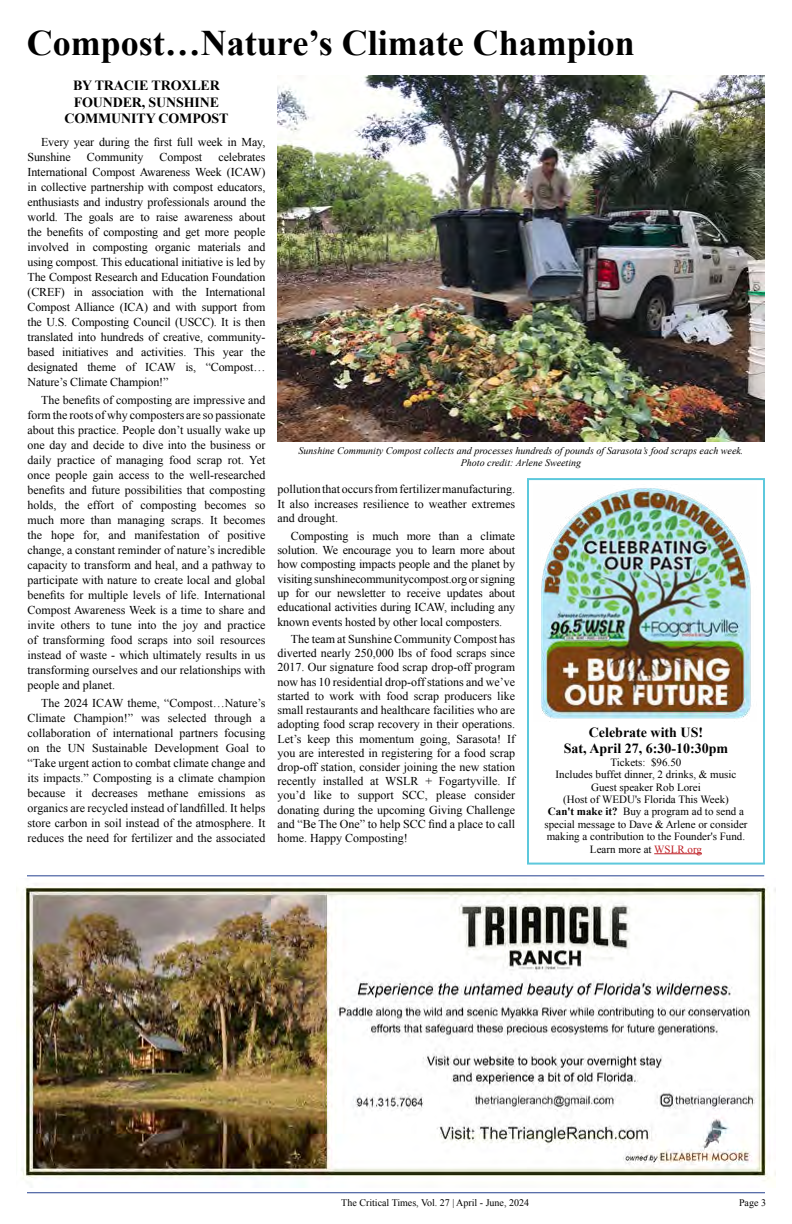
<style>
.page{position:relative;width:792px;height:1224px;background:#fff}
.page>*{position:absolute;margin:0;border:0;box-sizing:border-box;transform-origin:0 0}
.t1{font:700 36px "Times New Roman";color:#000}
.t2{font:700 14px/16.8px "Times New Roman";letter-spacing:-.01em;color:#000;text-align:center}
.t3{font:12px/15px "Times New Roman";color:#000;text-align:justify}
.t4{font:11px/12.4px "Times New Roman";color:#000;text-align:center}
.t5{font:italic 10px/12px "Times New Roman";color:#000;text-align:center}
.t6{font:10px "Times New Roman";color:#000}
.s1{font-weight:700}
.s2{color:#bf2026}
</style>
<div class="page">
<hr style="left:27px;top:1192px;width:738px;height:1px;background:#25408f">
<div style="left:527px;top:478px;width:238px;height:387px;border:2px solid #5dc8dc"></div>
<img style="left:16px;top:887px;width:760px;height:301px">
<img style="left:277px;top:76px;width:488px;height:366px">
<hr style="left:27px;top:876px;width:737px;height:1px;background:#25408f">
<img style="left:541px;top:488px;width:210px;height:234px">
<hr style="left:654px;top:853px;width:48px;height:1px;background:#bf2026">
<h1 class="t1" style="left:27px;top:18px;width:609px">Compost…Nature’s Climate Champion</h1>
<p class="t2" style="left:64px;top:76px;width:166px">BY TRACIE TROXLER<br>FOUNDER, SUNSHINE<br>COMMUNITY COMPOST</p>
<p class="t3" style="left:28px;top:134px;width:239px;text-indent:14px">Every year during the first full week in May,<br>Sunshine</p>
<p class="t3" style="left:28px;top:149px;width:239px;text-indent:191px">celebrates International Compost Awareness Week (ICAW) in collective partnership with compost educators, enthusiasts and industry professionals around the world. The goals are to raise awareness about the benefits of composting and get more people involved in composting organic materials and using compost. This educational initiative is led by The Compost Research and Education Foundation (CREF) in association with the International Compost Alliance (ICA) and with support from the U.S. Composting Council (USCC). It is then translated into hundreds of creative, community&shy;based initiatives and activities. This year the designated theme of ICAW is, “Compost… Nature’s Climate Champion!”</p>
<p class="t3" style="left:28px;top:392px;width:239px;text-indent:14px">The benefits of composting are impressive and form the roots of why composters are so passionate about this practice. People don’t usually wake up one day and decide to dive into the business or daily practice of managing food scrap rot. Yet once people gain access to the well-researched benefits and future possibilities that composting holds, the effort of composting becomes so much more than managing scraps. It becomes the hope for, and manifestation of positive change, a constant reminder of nature’s incredible capacity to transform and heal, and a pathway to participate with nature to create local and global benefits for multiple levels of life. International Compost Awareness Week is a time to share and invite others to tune into the joy and practice of transforming food scraps into soil resources instead of waste - which ultimately results in us transforming ourselves and our relationships with people and planet.</p>
<p class="t3" style="left:28px;top:695px;width:239px;text-indent:14px">The 2024 ICAW theme, “Compost…Nature’s Climate Champion!” was selected through a collaboration of international partners focusing on the UN Sustainable Development Goal to “Take urgent action to combat climate change and its impacts.” Composting is a climate champion because it decreases methane emissions as organics are recycled instead of landfilled. It helps store carbon in soil instead of the atmosphere. It reduces the need for fertilizer and the associated</p>
<p class="t3" style="left:87px;top:149px;width:58px">Community</p>
<p class="t3" style="left:160px;top:149px;width:44px">Compost</p>
<p class="t5" style="left:299px;top:444px;width:446px">Sunshine Community Compost collects and processes hundreds of pounds of Sarasota’s food scraps each week.<br>Photo credit: Arlene Sweeting</p>
<p class="t3" style="left:277px;top:481px;width:239px;line-height:14.7px">pollution that occurs from fertilizer manufacturing.<br>It also increases resilience to weather extremes and drought.</p>
<p class="t3" style="left:277px;top:528px;width:239px;line-height:14.4px;text-indent:14px">Composting is much more than a climate solution. We encourage you to learn more about how composting impacts people and the planet by visiting sunshinecommunitycompost.org or signing up for our newsletter to receive updates about educational activities during ICAW, including any known events hosted by other local composters.</p>
<p class="t3" style="left:277px;top:632px;width:239px;line-height:14.2px;text-indent:14px">The team at Sunshine Community Compost has diverted nearly 250,000 lbs of food scraps since 2017. Our signature food scrap drop-off program now has 10 residential drop-off stations and we’ve started to work with food scrap producers like small restaurants and healthcare facilities who are adopting food scrap recovery in their operations.<br>Let’s keep this momentum going, Sarasota! If you are interested in registering for a food scrap drop-off station, consider joining the new station recently installed at WSLR + Fogartyville. If you’d like to support SCC, please consider donating during the upcoming Giving Challenge and “Be The One” to help SCC find a place to call home. Happy Composting!</p>
<p class="t2" style="left:564px;top:723px;width:166px">Celebrate with US!<br>Sat, April 27, 6:30-10:30pm</p>
<p class="t4" style="left:544px;top:756px;width:205px">Tickets: $96.50<br>Includes buffet dinner, 2 drinks, &amp; music Guest speaker Rob Lorei<br>(Host of WEDU's Florida This Week)<br><span class="s1">Can't make it?</span> Buy a program ad to send a special message to Dave &amp; Arlene or consider making a contribution to the Founder's Fund.<br>Learn more at <span class="s2">WSLR.org</span></p>
<p class="t6" style="left:341px;top:1196px;width:189px">The Critical Times, Vol. 27 | April - June, 2024</p>
<p class="t6" style="left:739px;top:1196px;width:28px">Page 3</p>
</div>
